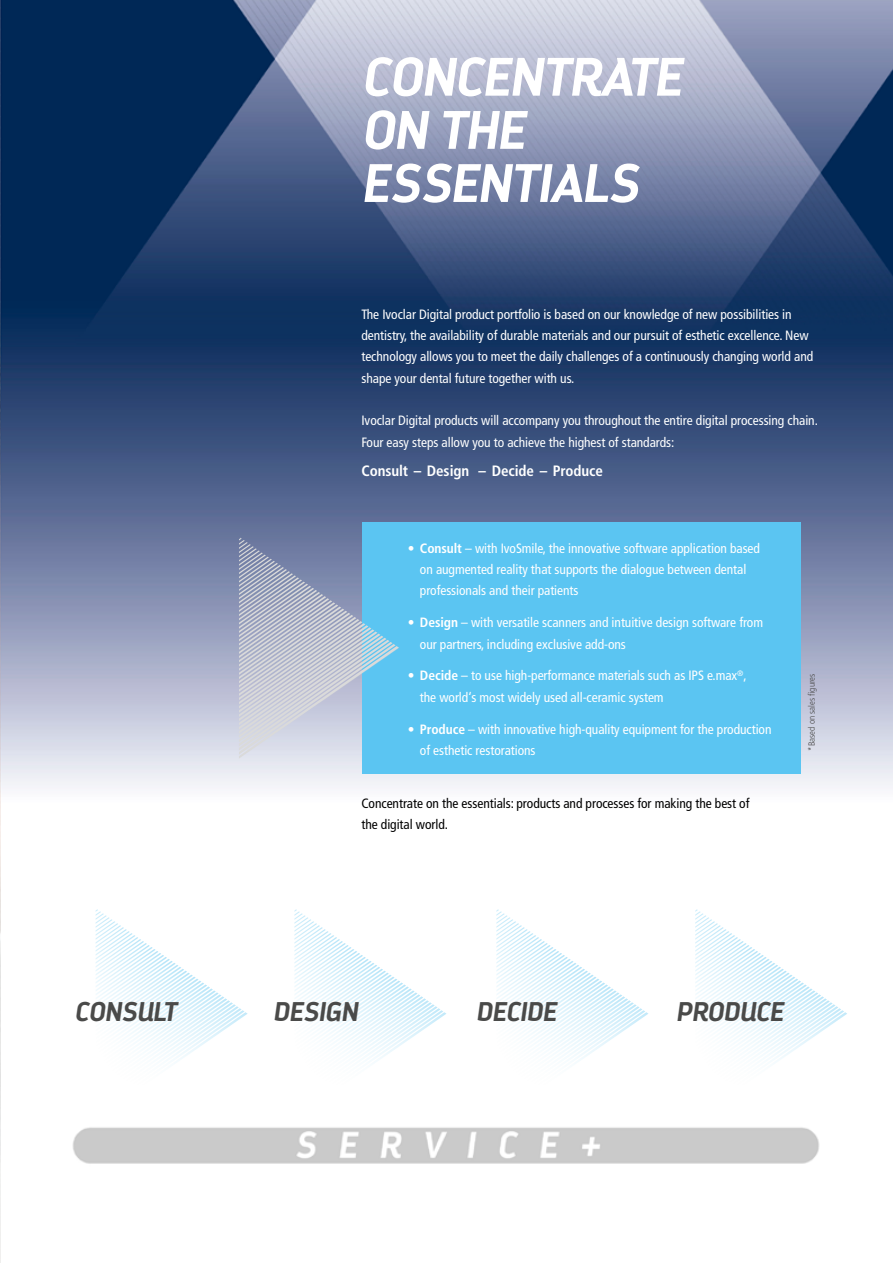
<style>
.page{position:relative;width:893px;height:1263px;background:#fff}
.page>*{position:absolute;margin:0;border:0;box-sizing:border-box;transform-origin:0 0}
.t1{font:italic 700 54px/53.1px "Darwin Alt";letter-spacing:-.01em;color:#fff}
.t2{font:italic 700 27px "Darwin Alt";letter-spacing:-.005em;color:#4a4a49}
.t3{font:700 condensed 15px "Frutiger";letter-spacing:-.005em;color:#fff}
.t4{font:condensed 13.5px/21.3px "Frutiger";letter-spacing:-.005em;color:#fff}
.t5{font:condensed 13.5px/21.3px "Frutiger";letter-spacing:-.005em;color:#000}
.t6{font:300 condensed 9px "Frutiger";color:#4a4a49}
.s1{font-weight:700}
</style>
<div class="page">
<img style="left:0;top:0;width:893px;height:1263px">
<div style="left:362px;top:522px;width:438px;height:252px;background:#5bc5f2"></div>
<svg style="left:239px;top:537px;width:160px;height:221px"></svg>
<svg style="left:96px;top:909px;width:152px;height:210px"></svg>
<svg style="left:294px;top:909px;width:152px;height:210px"></svg>
<svg style="left:496px;top:909px;width:152px;height:210px"></svg>
<svg style="left:695px;top:909px;width:152px;height:210px"></svg>
<h1 class="t1" style="left:361px;top:50px;width:322px">CONCENTRATE<br>ON THE<br>ESSENTIALS</h1>
<p class="t4" style="left:361px;top:304px;width:453px">The Ivoclar Digital product portfolio is based on our knowledge of new possibilities in dentistry, the availability of durable materials and our pursuit of esthetic excellence. New technology allows you to meet the daily challenges of a continuously changing world and shape your dental future together with us.</p>
<p class="t4" style="left:361px;top:410px;width:458px">Ivoclar Digital products will accompany you throughout the entire digital processing chain.<br>Four easy steps allow you to achieve the highest of standards:</p>
<p class="t3" style="left:361px;top:461px;width:243px">Consult – Design – Decide – Produce</p>
<p class="t4" style="left:420px;top:538px;width:342px;text-indent:-12px">• <span class="s1">Consult</span> – with IvoSmile, the innovative software application based on augmented reality that supports the dialogue between dental professionals and their patients</p>
<p class="t4" style="left:420px;top:612px;width:345px;text-indent:-12px">• <span class="s1">Design</span> – with versatile scanners and intuitive design software from our partners, including exclusive add-ons</p>
<p class="t4" style="left:420px;top:665px;width:328px;text-indent:-12px">• <span class="s1">Decide</span> – to use high-performance materials such as IPS e.max<sup>®</sup>, the world‘s most widely used all-ceramic system</p>
<p class="t4" style="left:420px;top:718px;width:353px;text-indent:-12px">• <span class="s1">Produce</span> – with innovative high-quality equipment for the production of esthetic restorations</p>
<p class="t5" style="left:361px;top:793px;width:389px">Concentrate on the essentials: products and processes for making the best of the digital world.</p>
<p class="t6" style="left:806px;top:750px;width:78px;rotate:-90deg">*Based on sales figures</p>
<h2 class="t2" style="left:74px;top:995px;width:104px">CONSULT</h2>
<h2 class="t2" style="left:273px;top:995px;width:86px">DESIGN</h2>
<h2 class="t2" style="left:476px;top:995px;width:82px">DECIDE</h2>
<h2 class="t2" style="left:676px;top:995px;width:109px">PRODUCE</h2>
</div>
